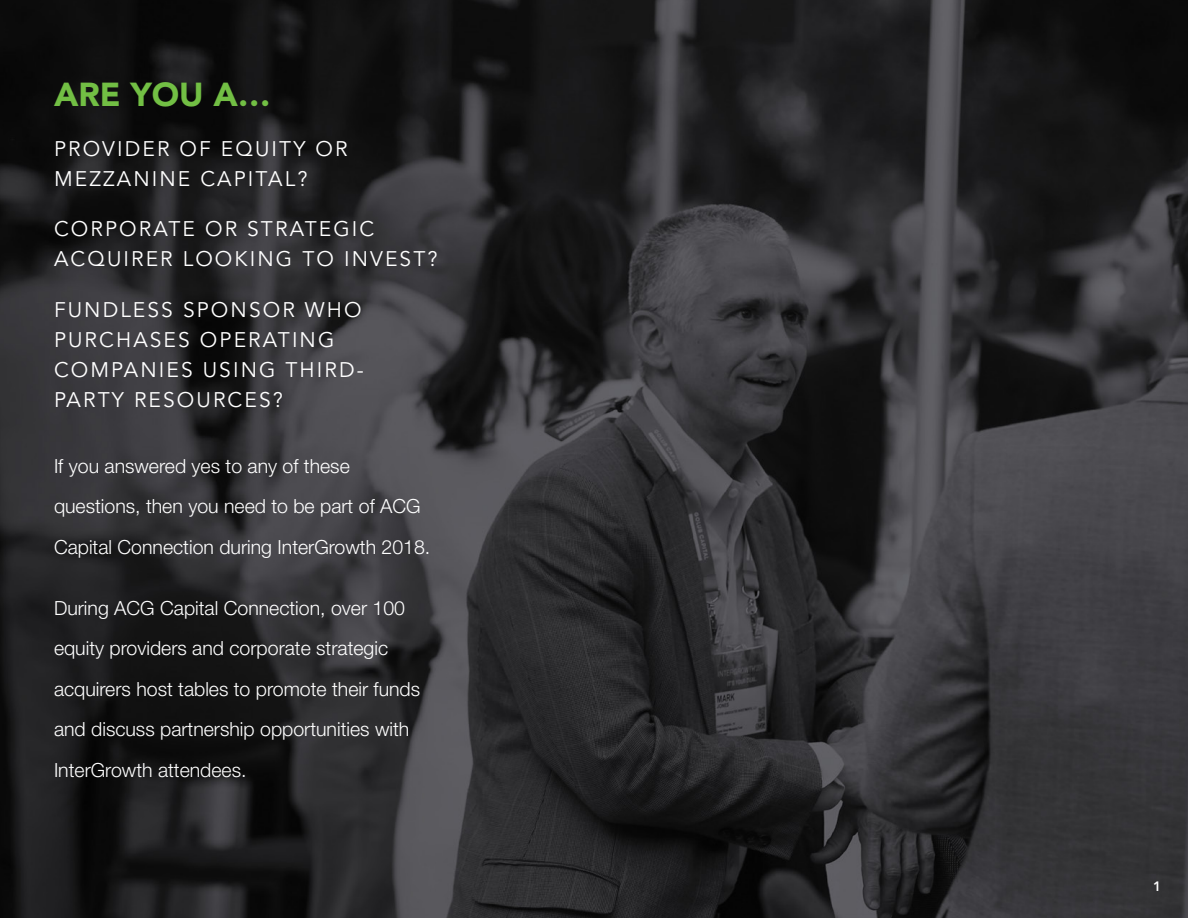
<style>
.page{position:relative;width:1188px;height:918px;background:#fff}
.page>*{position:absolute;margin:0;border:0;box-sizing:border-box;transform-origin:0 0}
.t1{font:900 33px "Avenir LT Std";color:#72bf44}
.t2{font:21px/30px "Avenir LT Std";letter-spacing:.1em;color:#fff}
.t3{font:300 19.5px/40.5px "Helvetica Neue LT Std";color:#fff}
.t4{font:800 13.5px "Avenir LT Std";color:#fff}
</style>
<div class="page">
<img style="left:0;top:0;width:1188px;height:918px">
<h1 class="t1" style="left:54px;top:74px;width:218px">ARE YOU A…</h1>
<p class="t2" style="left:54px;top:135px;width:295px">PROVIDER OF EQUITY OR<br>MEZZANINE CAPITAL?</p>
<p class="t2" style="left:54px;top:215px;width:385px">CORPORATE OR STRATEGIC<br>ACQUIRER LOOKING TO INVEST?</p>
<p class="t2" style="left:54px;top:295px;width:311px">FUNDLESS SPONSOR WHO<br>PURCHASES OPERATING<br>COMPANIES USING THIRD-<br>PARTY RESOURCES?</p>
<p class="t3" style="left:54px;top:445px;width:378px">If you answered yes to any of these questions, then you need to be part of ACG<br>Capital Connection during InterGrowth 2018.</p>
<p class="t3" style="left:54px;top:587px;width:368px">During ACG Capital Connection, over 100 equity providers and corporate strategic acquirers host tables to promote their funds and discuss partnership opportunities with InterGrowth attendees.</p>
<p class="t4" style="left:1153px;top:878px;width:9px">1</p>
</div>
